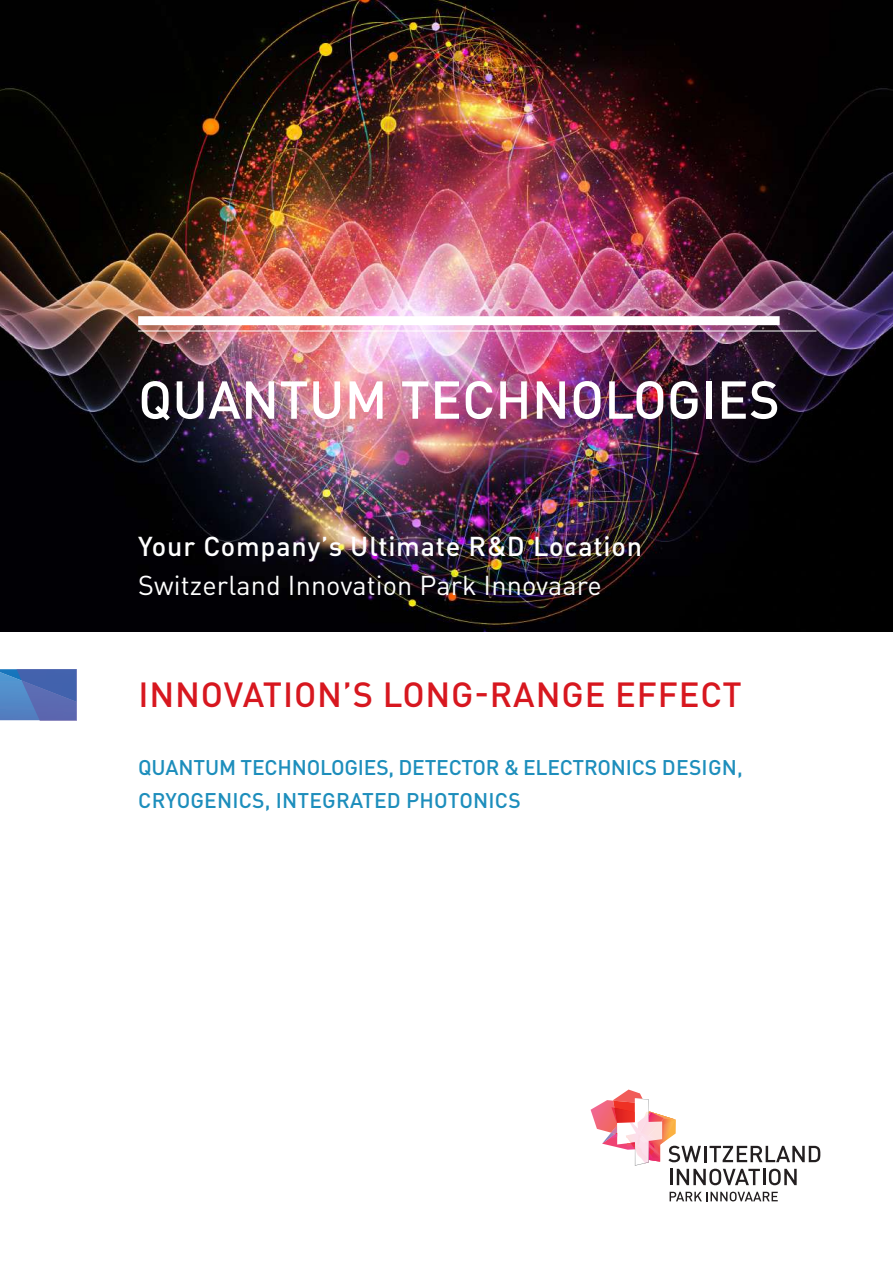
<style>
.page{position:relative;width:893px;height:1263px;background:#fff}
.page>*{position:absolute;margin:0;border:0;box-sizing:border-box;transform-origin:0 0}
.t1{font:500 52.5px "DIN Pro";letter-spacing:.005em;color:#fff}
.t2{font:500 34.5px "DIN Pro";letter-spacing:.025em;color:#d7171f}
.t3{font:27px "DIN Pro";letter-spacing:.005em;color:#fff}
.t4{font:500 27px "DIN Pro";letter-spacing:.03em;color:#fff}
.t5{font:500 21px/33px "DIN Pro";letter-spacing:-.01em;color:#1d8ebc}
</style>
<div class="page">
<img style="left:0;top:0;width:893px;height:631px">
<svg style="left:0;top:669px;width:77px;height:51px;background:#4f72b7"></svg>
<svg style="left:591px;top:1089px;width:229px;height:96px"></svg>
<svg style="left:670px;top:1192px;width:108px;height:9px"></svg>
<hr style="left:138px;top:331px;width:678px;height:1px;background:#fff">
<div style="left:138px;top:316px;width:642px;height:9px;background:#fff"></div>
<h1 class="t1" style="left:138px;top:359px;width:643px">QUANTUM TECHNOLOGIES</h1>
<p class="t4" style="left:138px;top:525px;width:505px">Your Company’s Ultimate R&amp;D Location</p>
<p class="t3" style="left:138px;top:566px;width:465px">Switzerland Innovation Park Innovaare</p>
<h2 class="t2" style="left:138px;top:668px;width:605px">INNOVATION’S LONG-RANGE EFFECT</h2>
<p class="t5" style="left:138px;top:749px;width:606px">QUANTUM TECHNOLOGIES, DETECTOR &amp; ELECTRONICS DESIGN,<br>CRYOGENICS, INTEGRATED PHOTONICS</p>
</div>
